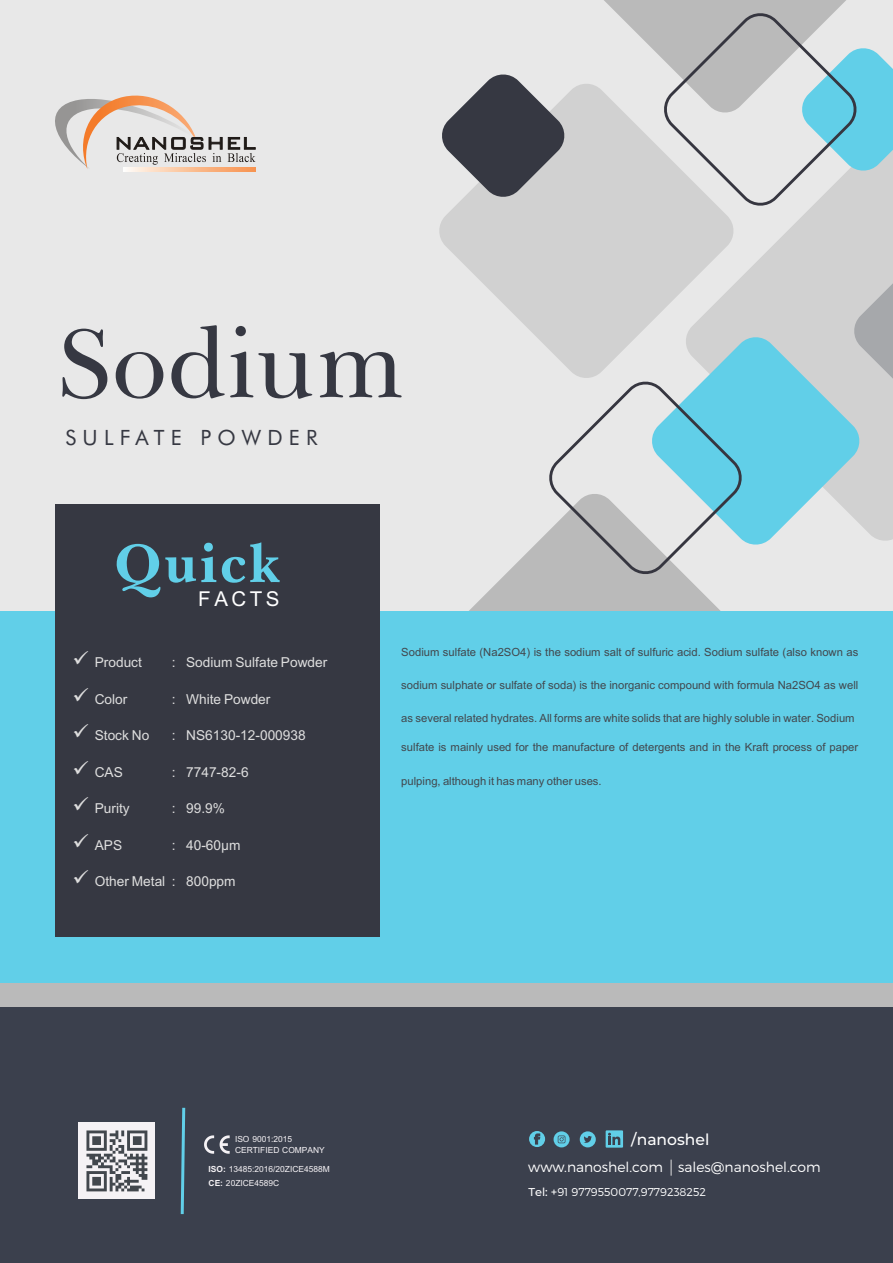
<style>
.page{position:relative;width:893px;height:1263px;background:#e8e8e8}
.page>*{position:absolute;margin:0;border:0;box-sizing:border-box;transform-origin:0 0}
.t1{font:100.05px "Baskerville BT";color:#363842}
.t2{font:700 64.35px "Baskerville";color:#61cfe8}
.t3{font:31.35px "Browallia New";letter-spacing:.11em;color:#fff}
.t4{font:21.15px "Futura BT";letter-spacing:.295em;color:#363842}
.t5{font:21px/36.5px "Browallia New";color:#dedede}
.t6{font:17.25px/33.5px "Browallia New";color:#42474d;text-align:justify}
.t7{font:15.6px "Montserrat";color:#fff}
.t8{font:300 13.95px "Montserrat";color:#fff}
.t9{font:12.9px/10.9px "Browallia New";color:#f5f2f5}
.t10{font:300 11.25px "Montserrat";color:#fff}
.s1{font-weight:700}
.s2{font-weight:400}
</style>
<div class="page">
<div style="left:0;top:990px;width:893px;height:273px;background:#3b404d"></div>
<div style="left:0;top:934px;width:893px;height:73px;background:#bababa"></div>
<div style="left:439px;top:84px;width:245px;height:174px;background:#d1d1d1"></div>
<svg style="left:684px;top:210px;width:209px;height:33px;fill:#d1d1d1"></svg>
<svg style="left:440px;top:74px;width:126px;height:125px"></svg>
<svg style="left:458px;top:243px;width:435px;height:368px"></svg>
<svg style="left:599px;top:0;width:294px;height:210px"></svg>
<svg style="left:220px;top:1135px;width:10px;height:19px"></svg>
<svg style="left:204px;top:1135px;width:10px;height:19px"></svg>
<div style="left:79px;top:1123px;width:76px;height:76px;background:#f5f2f5"></div>
<svg style="left:86px;top:1130px;width:61px;height:61px"></svg>
<svg style="left:181px;top:1108px;width:4px;height:106px"></svg>
<svg style="left:671px;top:1159px;width:1px;height:17px"></svg>
<svg style="left:580px;top:1131px;width:16px;height:16px"></svg>
<svg style="left:583px;top:1136px;width:13px;height:12px"></svg>
<div style="left:606px;top:1130px;width:17px;height:17px;background:#61cfe8"></div>
<svg style="left:608px;top:1133px;width:12px;height:12px"></svg>
<svg style="left:529px;top:1131px;width:16px;height:16px"></svg>
<svg style="left:554px;top:1131px;width:16px;height:16px"></svg>
<svg style="left:534px;top:1134px;width:12px;height:13px"></svg>
<svg style="left:558px;top:1135px;width:7px;height:8px"></svg>
<div style="left:0;top:611px;width:893px;height:371px;background:#61cfe8"></div>
<div style="left:56px;top:504px;width:324px;height:433px;background:#363842"></div>
<svg style="left:55px;top:95px;width:201px;height:74px"></svg>
<svg style="left:123px;top:168px;width:132px;height:4px"></svg>
<h1 class="t1" style="left:57px;top:321px;width:349px">Sodium</h1>
<p class="t4" style="left:66px;top:429px;width:253px">SULFATE POWDER</p>
<h2 class="t2" style="left:114px;top:542px;width:170px">Quick</h2>
<h3 class="t3" style="left:198px;top:579px;width:83px">FACTS</h3>
<p class="t5" style="left:72px;top:643px;width:257px">✓: Sodium Sulfate Powder</p>
<p class="t5" style="left:72px;top:680px;width:200px">✓: White Powder</p>
<p class="t5" style="left:95px;top:643px;width:49px">Product</p>
<p class="t5" style="left:95px;top:680px;width:34px">Color</p>
<p class="t5" style="left:95px;top:716px;width:213px">Stock No : NS6130-12-000938</p>
<p class="t5" style="left:72px;top:753px;width:178px">✓: 7747-82-6</p>
<p class="t5" style="left:95px;top:753px;width:30px">CAS</p>
<p class="t5" style="left:72px;top:789px;width:154px">✓: 99.9%</p>
<p class="t5" style="left:95px;top:789px;width:37px">Purity</p>
<p class="t5" style="left:95px;top:825px;width:142px">APS<br>Other Metal : 800ppm</p>
<p class="t5" style="left:72px;top:825px;width:170px">✓: 40-60µm</p>
<p class="t6" style="left:401px;top:634px;width:458px">Sodium sulfate (Na2SO4) is the sodium salt of sulfuric acid. Sodium sulfate (also known as sodium sulphate or sulfate of soda) is the inorganic compound with formula Na2SO4 as well as several related hydrates. All forms are white solids that are highly soluble in water. Sodium</p>
<p class="t6" style="left:401px;top:730px;width:458px">sulfate is mainly used for the manufacture of detergents and in the Kraft process of paper pulping, although it has many other uses.</p>
<p class="t9" style="left:235px;top:1133px;width:91px">ISO 9001:2015<br>CERTIFIED COMPANY</p>
<p class="t9" style="left:209px;top:1161px;width:123px;line-height:14.2px"><span class="s1">ISO:</span> 13485:2016/20ZICE4588M<br><span class="s1">CE:</span> 20ZICE4589C</p>
<p class="t7" style="left:631px;top:1130px;width:80px">/nanoshel</p>
<p class="t8" style="left:528px;top:1158px;width:294px">www.nanoshel.com sales@nanoshel.com</p>
<p class="t10" style="left:528px;top:1185px;width:179px"><span class="s2">Tel: +</span>91 9779550077,9779238252</p>
</div>
